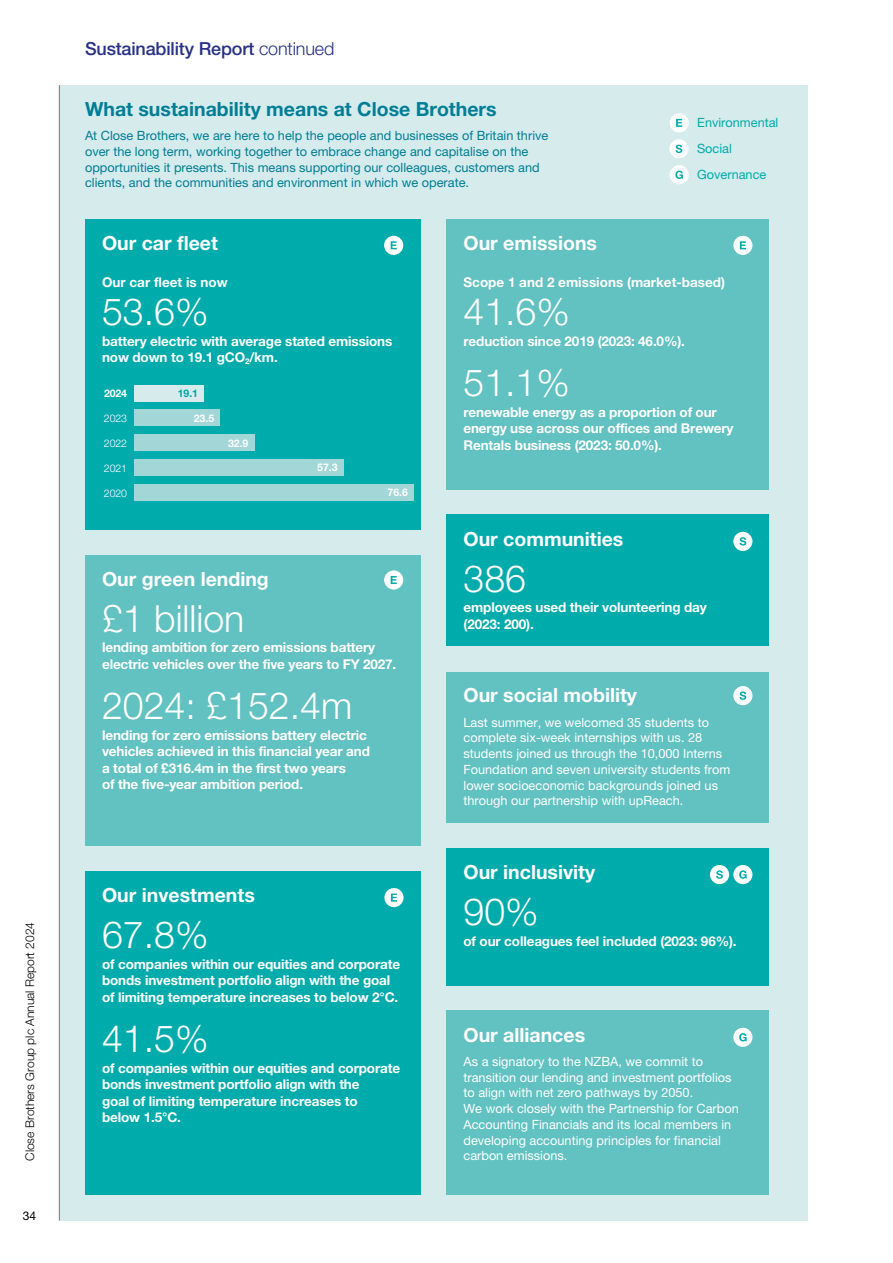
<style>
.page{position:relative;width:893px;height:1263px;background:#fff}
.page>*{position:absolute;margin:0;border:0;box-sizing:border-box;transform-origin:0 0}
.t1{font:300 37.5px "Helvetica Neue LT Std";color:#fff}
.t2{font:700 19.5px "Helvetica Neue LT Std";color:#fff}
.t3{font:700 19.5px "Helvetica Neue LT Std";color:#007e96}
.t4{font:500 18px "Helvetica Neue LT Std";letter-spacing:-.01em;color:#293188}
.t5{font:700 13.5px/16.5px "Helvetica Neue LT Std";letter-spacing:-.01em;color:#fff}
.t6{font:12.75px/15.8px "Helvetica Neue LT Std";color:#fff}
.t7{font:12.75px/15.8px "Helvetica Neue LT Std";color:#007e96}
.t8{font:12.75px/26px "Helvetica Neue LT Std";color:#00abac}
.t9{font:300 12px "Helvetica Neue LT Std";color:#000}
.t10{font:12px "Helvetica Neue LT Std";color:#000}
.t11{font:700 10.5px "Helvetica Neue LT Std";color:#fff}
.t12{font:300 10.5px "Helvetica Neue LT Std";letter-spacing:-.01em;color:#fff}
.t13{font:700 10.5px "Helvetica Neue LT Std";color:#00a5a3}
.s1{font-weight:300}
</style>
<div class="page">
<div style="left:59px;top:85px;width:749px;height:1135px;background:#d5ebec"></div>
<div style="left:670px;top:113px;width:19px;height:19px;background:#fff;border-radius:50%"></div>
<svg style="left:676px;top:119px;width:6px;height:8px"></svg>
<div style="left:669px;top:139px;width:19px;height:19px;background:#fff;border-radius:50%"></div>
<svg style="left:675px;top:145px;width:7px;height:8px"></svg>
<div style="left:446px;top:515px;width:323px;height:131px;background:#00abac"></div>
<div style="left:733px;top:532px;width:19px;height:19px;background:#fff;border-radius:50%"></div>
<svg style="left:739px;top:537px;width:7px;height:9px"></svg>
<div style="left:446px;top:671px;width:323px;height:151px;background:#62c1c1"></div>
<div style="left:733px;top:686px;width:19px;height:19px;background:#fff;border-radius:50%"></div>
<svg style="left:739px;top:691px;width:7px;height:9px"></svg>
<div style="left:670px;top:165px;width:19px;height:19px;background:#fff;border-radius:50%"></div>
<svg style="left:675px;top:171px;width:8px;height:8px"></svg>
<div style="left:85px;top:555px;width:336px;height:290px;background:#62c1c1"></div>
<div style="left:384px;top:570px;width:19px;height:19px;background:#fff;border-radius:50%"></div>
<svg style="left:391px;top:576px;width:6px;height:8px"></svg>
<div style="left:85px;top:871px;width:336px;height:324px;background:#00abac"></div>
<div style="left:384px;top:888px;width:20px;height:19px;background:#fff;border-radius:50%"></div>
<svg style="left:391px;top:893px;width:6px;height:9px"></svg>
<div style="left:446px;top:219px;width:323px;height:270px;background:#62c1c1"></div>
<div style="left:733px;top:236px;width:19px;height:19px;background:#fff;border-radius:50%"></div>
<svg style="left:740px;top:241px;width:6px;height:8px"></svg>
<div style="left:446px;top:848px;width:323px;height:137px;background:#00abac"></div>
<div style="left:710px;top:865px;width:19px;height:19px;background:#fff;border-radius:50%"></div>
<svg style="left:716px;top:870px;width:7px;height:9px"></svg>
<div style="left:733px;top:865px;width:19px;height:19px;background:#fff;border-radius:50%"></div>
<svg style="left:739px;top:870px;width:8px;height:9px"></svg>
<div style="left:446px;top:1011px;width:323px;height:184px;background:#62c1c1"></div>
<div style="left:733px;top:1028px;width:19px;height:19px;background:#fff;border-radius:50%"></div>
<svg style="left:739px;top:1033px;width:8px;height:8px"></svg>
<div style="left:85px;top:219px;width:336px;height:310px;background:#00abac"></div>
<div style="left:384px;top:236px;width:19px;height:19px;background:#fff;border-radius:50%"></div>
<svg style="left:391px;top:241px;width:6px;height:8px"></svg>
<div style="left:134px;top:385px;width:70px;height:16px;background:#d5ebec"></div>
<div style="left:134px;top:410px;width:86px;height:16px;background:#a3d6d7"></div>
<div style="left:134px;top:435px;width:120px;height:16px;background:#a3d6d7"></div>
<div style="left:134px;top:459px;width:210px;height:16px;background:#a3d6d7"></div>
<div style="left:134px;top:484px;width:280px;height:16px;background:#a3d6d7"></div>
<hr style="left:59px;top:85px;width:1px;height:1135px;background:#76777a">
<p class="t9" style="left:23px;top:1161px;width:240px;rotate:-90deg">Close Brothers Group plc Annual Report 2024</p>
<p class="t10" style="left:23px;top:1209px;width:15px">34</p>
<h3 class="t4" style="left:85px;top:38px;width:251px">Sustainability Report <span class="s1">continued</span></h3>
<h2 class="t3" style="left:85px;top:97px;width:413px">What sustainability means at Close Brothers</h2>
<p class="t7" style="left:85px;top:128px;width:465px">At Close Brothers, we are here to help the people and businesses of Britain thrive over the long term, working together to embrace change and capitalise on the opportunities it presents. This means supporting our colleagues, customers and clients, and the communities and environment in which we operate.</p>
<p class="t8" style="left:697px;top:110px;width:83px">Environmental</p>
<p class="t8" style="left:697px;top:136px;width:71px">Social<br>Governance</p>
<h2 class="t2" style="left:102px;top:231px;width:117px">Our car fleet</h2>
<p class="t5" style="left:102px;top:274px;width:127px">Our car fleet is now</p>
<h1 class="t1" style="left:102px;top:289px;width:108px">53.6%</h1>
<p class="t5" style="left:102px;top:332px;width:292px">battery electric with average stated emissions now down to 19.1 gCO<sub>2</sub>/km.</p>
<p class="t11" style="left:104px;top:387px;width:25px">2024</p>
<p class="t13" style="left:178px;top:387px;width:22px">19.1</p>
<p class="t12" style="left:104px;top:412px;width:25px">2023</p>
<p class="t11" style="left:194px;top:411px;width:22px">23.5</p>
<p class="t12" style="left:104px;top:437px;width:25px">2022</p>
<p class="t11" style="left:228px;top:436px;width:22px">32.9</p>
<p class="t12" style="left:104px;top:462px;width:25px">2021</p>
<p class="t11" style="left:317px;top:460px;width:22px">57.3</p>
<p class="t12" style="left:104px;top:486px;width:25px">2020</p>
<p class="t11" style="left:387px;top:485px;width:22px">76.6</p>
<h2 class="t2" style="left:102px;top:567px;width:168px">Our green lending</h2>
<h1 class="t1" style="left:102px;top:595px;width:144px">£1 billion</h1>
<p class="t5" style="left:102px;top:639px;width:296px">lending ambition for zero emissions battery electric vehicles over the five years to FY 2027.</p>
<h1 class="t1" style="left:102px;top:683px;width:252px">2024: £152.4m</h1>
<p class="t5" style="left:102px;top:727px;width:269px">lending for zero emissions battery electric vehicles achieved in this financial year and a total of £316.4m in the first two years<br>of the five-year ambition period.</p>
<h2 class="t2" style="left:102px;top:883px;width:154px">Our investments</h2>
<h1 class="t1" style="left:102px;top:912px;width:108px">67.8%</h1>
<p class="t5" style="left:102px;top:955px;width:300px">of companies within our equities and corporate bonds investment portfolio align with the goal of limiting temperature increases to below 2°C.</p>
<h1 class="t1" style="left:102px;top:1016px;width:108px">41.5%</h1>
<p class="t5" style="left:102px;top:1059px;width:300px">of companies within our equities and corporate bonds investment portfolio align with the<br>goal of limiting temperature increases to<br>below 1.5°C.</p>
<h2 class="t2" style="left:463px;top:231px;width:135px">Our emissions</h2>
<p class="t5" style="left:463px;top:274px;width:263px">Scope 1 and 2 emissions (market-based)</p>
<h1 class="t1" style="left:463px;top:289px;width:108px">41.6%</h1>
<p class="t5" style="left:463px;top:332px;width:223px">reduction since 2019 (2023: 46.0%).</p>
<h1 class="t1" style="left:463px;top:360px;width:108px">51.1%</h1>
<p class="t5" style="left:463px;top:403px;width:272px">renewable energy as a proportion of our energy use across our offices and Brewery<br>Rentals business (2023: 50.0%).</p>
<h2 class="t2" style="left:463px;top:527px;width:161px">Our communities</h2>
<h1 class="t1" style="left:463px;top:555px;width:64px">386</h1>
<p class="t5" style="left:463px;top:599px;width:245px">employees used their volunteering day (2023: 200).</p>
<h2 class="t2" style="left:463px;top:683px;width:175px">Our social mobility</h2>
<p class="t6" style="left:463px;top:714px;width:268px">Last summer, we welcomed 35 students to complete six-week internships with us. 28 students joined us through the 10,000 Interns Foundation and seven university students from lower socioeconomic backgrounds joined us through our partnership with upReach.</p>
<h2 class="t2" style="left:463px;top:860px;width:133px">Our inclusivity</h2>
<h1 class="t1" style="left:463px;top:889px;width:77px">90%</h1>
<p class="t5" style="left:463px;top:932px;width:275px">of our colleagues feel included (2023: 96%).</p>
<h2 class="t2" style="left:463px;top:1023px;width:123px">Our alliances</h2>
<p class="t6" style="left:463px;top:1053px;width:277px">As a signatory to the NZBA, we commit to transition our lending and investment portfolios to align with net zero pathways by 2050.<br>We work closely with the Partnership for Carbon Accounting Financials and its local members in developing accounting principles for financial carbon emissions.</p>
</div>
